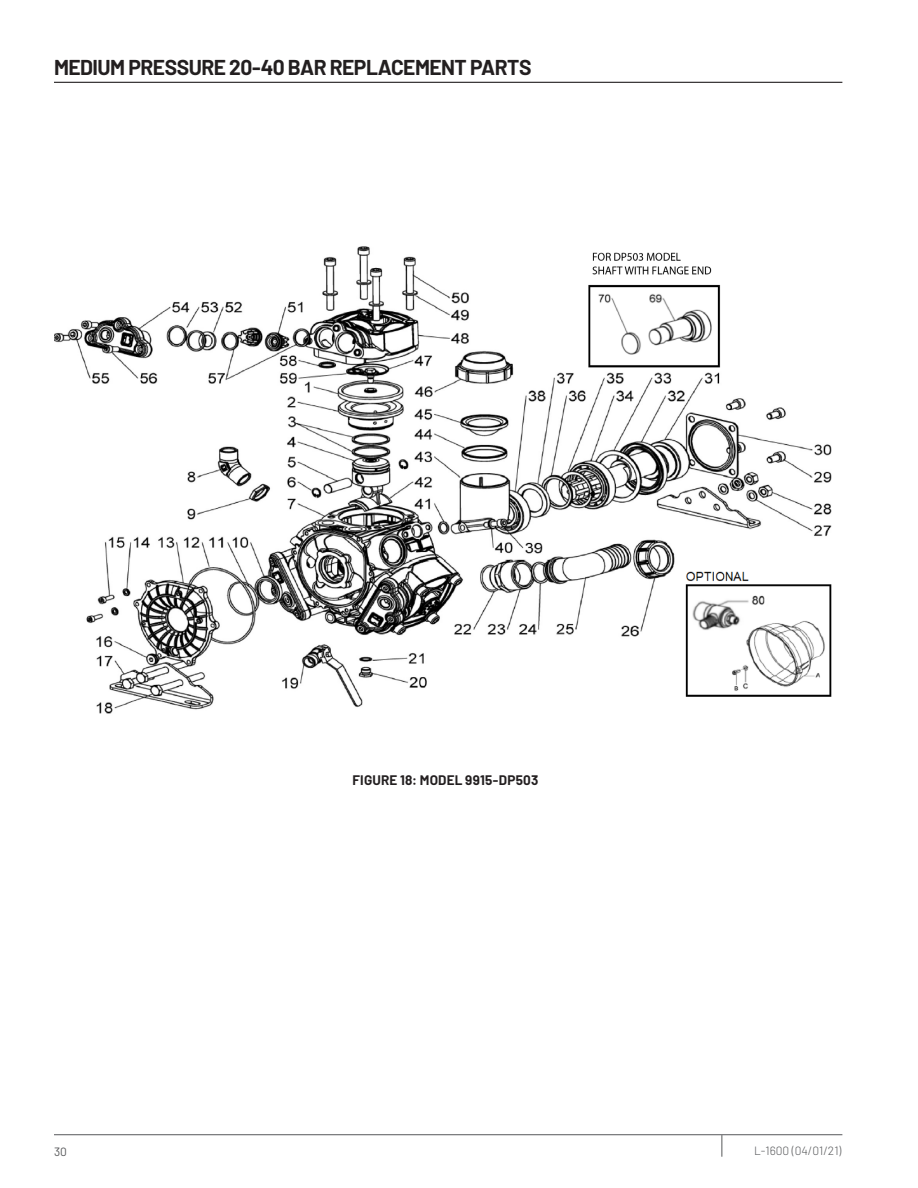
<style>
.page{position:relative;width:918px;height:1188px;background:#fff}
.page>*{position:absolute;margin:0;border:0;box-sizing:border-box;transform-origin:0 0}
.Headline{font:700 21px "Barlow";letter-spacing:-.025em;color:#231f20}
.Diagram_Caption{font:700 13.5px "Barlow";letter-spacing:.015em;color:#231f20}
.t1{font:300 12px "Barlow";color:#57585a}
.t2{font:12px "Barlow";color:#57585a}
</style>
<div class="page">
<hr style="left:54px;top:1134px;width:788px;height:1px;background:#57585a">
<svg style="left:722px;top:1135px;width:1px;height:22px"></svg>
<img style="left:54px;top:246px;width:778px;height:468px">
<hr style="left:54px;top:82px;width:788px;height:1px;background:#231f20">
<p class="Headline" style="left:54px;top:52px;width:479px">MEDIUM PRESSURE 20-40 BAR REPLACEMENT PARTS</p>
<p class="Diagram_Caption" style="left:352px;top:770px;width:188px">FIGURE 18: MODEL 9915-DP503</p>
<p class="t2" style="left:54px;top:1143px;width:14px">30</p>
<p class="t1" style="left:754px;top:1142px;width:89px">L-1600 (04/01/21)</p>
</div>
